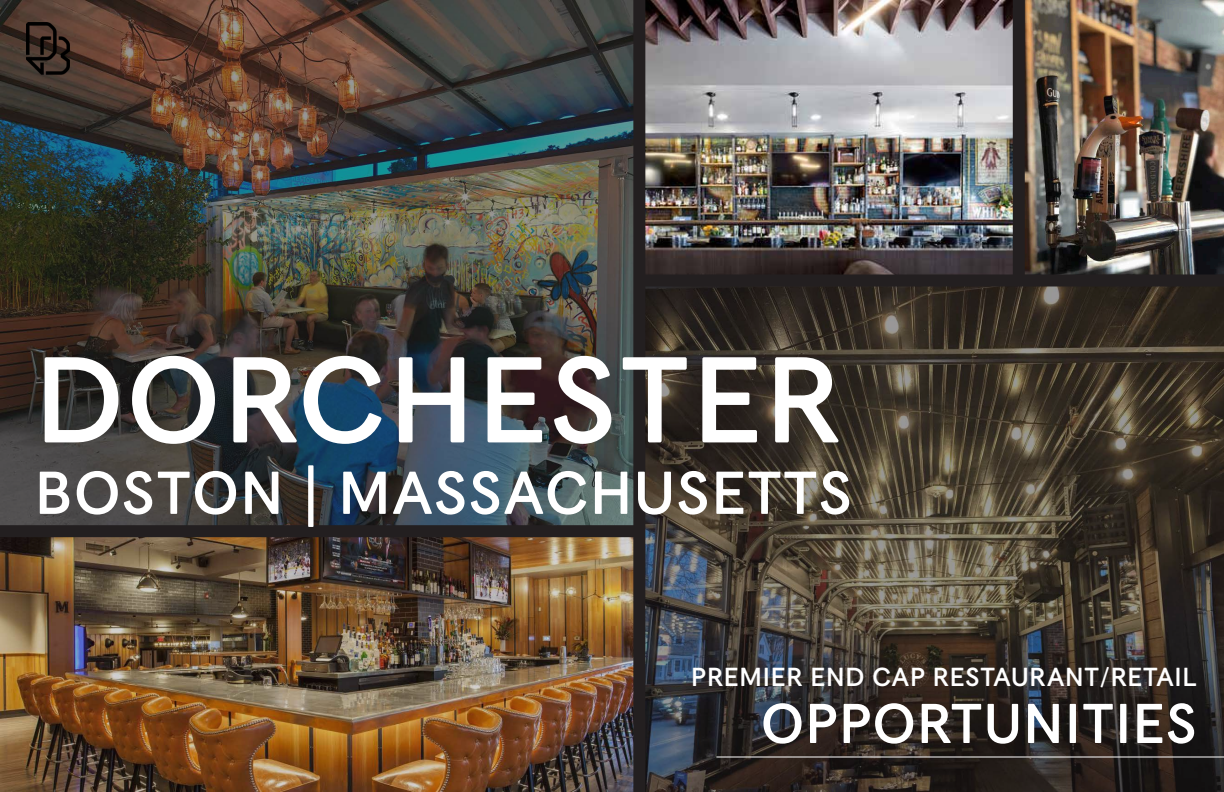
<style>
.page{position:relative;width:1224px;height:792px;background:#fff}
.page>*{position:absolute;margin:0;border:0;box-sizing:border-box;transform-origin:0 0}
.t1{font:130.6px "Korpus Grotesk D";letter-spacing:.03em;color:#fff}
.t2{font:64.7px "Korpus Grotesk D";letter-spacing:.03em;color:#fff}
.t3{font:60px "Korpus Grotesk D";letter-spacing:.03em;color:#fff}
.t4{font:28px "Korpus Grotesk D";letter-spacing:.03em;color:#fff}
</style>
<div class="page">
<img style="left:645px;top:0;width:579px;height:274px">
<div style="left:633px;top:0;width:12px;height:792px;background:#231f20"></div>
<div style="left:639px;top:274px;width:585px;height:12px;background:#231f20"></div>
<div style="left:1013px;top:0;width:12px;height:279px;background:#231f20"></div>
<img style="left:0;top:0;width:634px;height:534px">
<svg style="left:645px;top:286px;width:579px;height:506px;background:#3d362e"></svg>
<img style="left:0;top:534px;width:634px;height:258px">
<hr style="left:716px;top:756px;width:508px;height:2px;background:#fff">
<img style="left:26px;top:22px;width:44px;height:59px">
<h1 class="t1" style="left:35px;top:327px;width:807px">DORCHESTER</h1>
<h2 class="t2" style="left:35px;top:457px;width:818px">BOSTON | MASSACHUSETTS</h2>
<p class="t4" style="left:691px;top:661px;width:507px">PREMIER END CAP RESTAURANT/RETAIL</p>
<h3 class="t3" style="left:761px;top:690px;width:437px">OPPORTUNITIES</h3>
</div>
